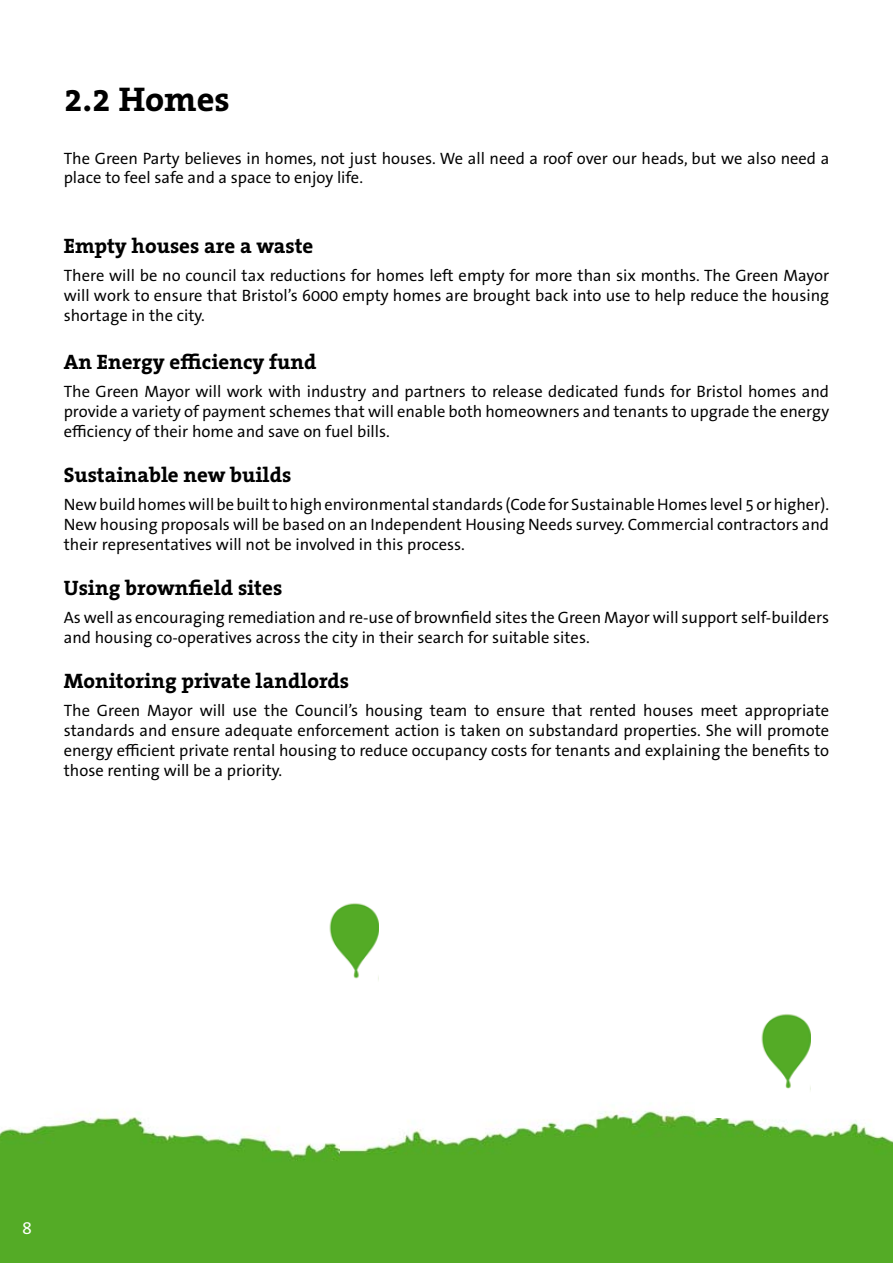
<style>
.page{position:relative;width:893px;height:1263px;background:#fff}
.page>*{position:absolute;margin:0;border:0;box-sizing:border-box;transform-origin:0 0}
.t1{font:700 34.5px "The Serif Office";color:#000}
.t2{font:700 21px "The Serif Office";color:#000}
.t3{font:18px "The Sans Office LF";color:#fff}
.t4{font:16.5px/19.8px "The Sans Office";color:#000;text-align:justify}
</style>
<div class="page">
<img style="left:0;top:1112px;width:340px;height:151px">
<img style="left:340px;top:1086px;width:553px;height:177px">
<img style="left:329px;top:903px;width:49px;height:76px">
<img style="left:696px;top:1014px;width:114px;height:103px">
<h1 class="t1" style="left:64px;top:77px;width:167px">2.2 Homes</h1>
<p class="t4" style="left:64px;top:148px;width:767px">The Green Party believes in homes, not just houses. We all need a roof over our heads, but we also need a place to feel safe and a space to enjoy life.</p>
<p class="t2" style="left:64px;top:232px;width:251px">Empty houses are a waste</p>
<p class="t4" style="left:64px;top:265px;width:767px">There will be no council tax reductions for homes left empty for more than six months. The Green Mayor will work to ensure that Bristol’s 6000 empty homes are brought back into use to help reduce the housing shortage in the city.</p>
<p class="t2" style="left:64px;top:348px;width:254px">An Energy efficiency fund</p>
<p class="t4" style="left:64px;top:382px;width:767px">The Green Mayor will work with industry and partners to release dedicated funds for Bristol homes and provide a variety of payment schemes that will enable both homeowners and tenants to upgrade the energy efficiency of their home and save on fuel bills.</p>
<p class="t2" style="left:64px;top:461px;width:229px">Sustainable new builds</p>
<p class="t4" style="left:64px;top:494px;width:767px">New build homes will be built to high environmental standards (Code for Sustainable Homes level 5 or higher).<br>New housing proposals will be based on an Independent Housing Needs survey. Commercial contractors and their representatives will not be involved in this process.</p>
<p class="t2" style="left:64px;top:574px;width:220px">Using brownfield sites</p>
<p class="t4" style="left:64px;top:607px;width:767px">As well as encouraging remediation and re-use of brownfield sites the Green Mayor will support self-builders and housing co-operatives across the city in their search for suitable sites.</p>
<p class="t2" style="left:64px;top:667px;width:287px">Monitoring private landlords</p>
<p class="t4" style="left:64px;top:700px;width:767px">The Green Mayor will use the Council’s housing team to ensure that rented houses meet appropriate standards and ensure adequate enforcement action is taken on substandard properties. She will promote energy efficient private rental housing to reduce occupancy costs for tenants and explaining the benefits to those renting will be a priority.</p>
<p class="t3" style="left:22px;top:1216px;width:11px">8</p>
</div>
